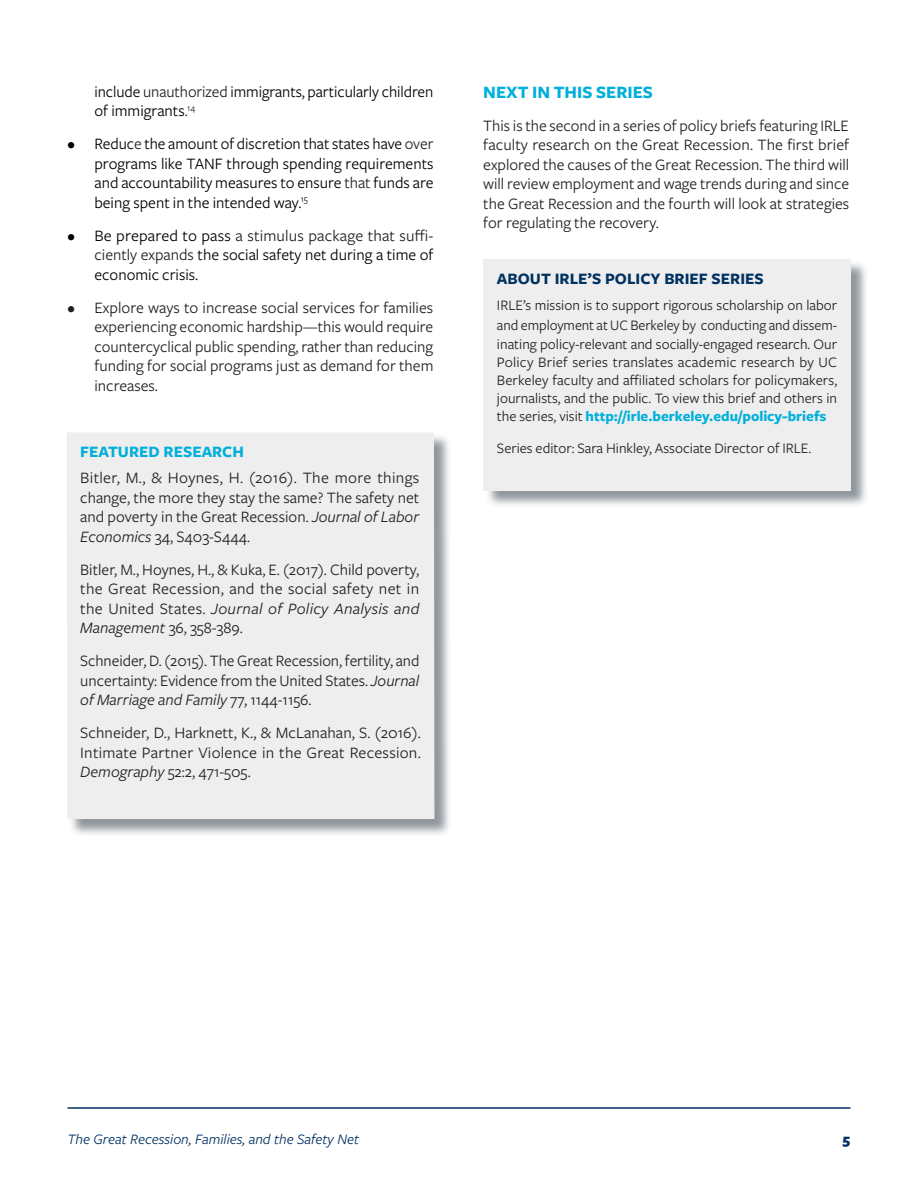
<style>
.page{position:relative;width:918px;height:1188px;background:#fff}
.page>*{position:absolute;margin:0;border:0;box-sizing:border-box;transform-origin:0 0}
.IRLE_style{font:700 18px "Freight Sans Pro";color:#00b0da}
.IRLE_style-2{font:16.5px/19.5px "Freight Sans Pro";color:#231f20;text-align:justify}
.t1{font:16.5px/19.5px "Freight Sans Pro";color:#000;text-align:justify}
.t2{font:700 16.5px "Freight Sans Pro";color:#003262}
.t3{font:700 16.5px "Freight Sans Pro";color:#00b0da}
.IRLE_style-3{font:15px/18px "Freight Sans Pro";color:#231f20;text-align:justify}
.t4{font:italic 15px "Freight Sans Pro";color:#003262}
.t5{font:900 15px "Freight Sans Pro";color:#003262}
.s1{color:#231f20}
.s2{font-style:italic}
.s3{font-weight:700;color:#00b0da}
</style>
<div class="page">
<hr style="left:68px;top:1107px;width:782px;height:2px;background:#003262">
<div style="left:68px;top:434px;width:384px;height:403px;background:#46535e;opacity:.6"></div>
<div style="left:67px;top:432px;width:367px;height:387px;background:#eee"></div>
<div style="left:485px;top:260px;width:384px;height:248px;background:#46535e;opacity:.6"></div>
<div style="left:483px;top:259px;width:368px;height:231px;background:#eee"></div>
<p class="t1" style="left:94px;top:81px;width:340px">include <span class="s1">unauthorized</span> immigrants, particularly children of immigrants<span class="s1">.</span><sup>14</sup></p>
<p class="t1" style="left:94px;top:134px;width:341px;text-indent:-27px">• Reduc<span class="s1">e</span> the amount of discretion that states have <span class="s1">over </span>programs like TANF through spending requirements and accountability measures to ensure <span class="s1">that</span> funds are being spent in the intended way.<sup>15</sup></p>
<p class="t1" style="left:94px;top:225px;width:341px;text-indent:-27px">• Be prepared to pass <span class="s1">a stimulus package that suffi&shy;ciently expands</span> the social safety net during a time of economic crisis.</p>
<p class="IRLE_style-2" style="left:94px;top:297px;width:341px;text-indent:-27px">• Explore ways to increase social services for families experiencing economic hardship—this would require countercyclical public spending, rather than reducing funding for social programs just as demand for them increases.</p>
<p class="t3" style="left:80px;top:440px;width:165px">FEATURED RESEARCH</p>
<p class="IRLE_style-2" style="left:80px;top:468px;width:341px">Bitler, M., &amp; Hoynes, H. (2016). The more things change, the more they stay the same? The safety net and poverty in the Great Recession. <span class="s2">Journal of Labor Economics</span> 34, S403-S444.</p>
<p class="IRLE_style-2" style="left:80px;top:559px;width:341px">Bitler, M., Hoynes, H., &amp; Kuka, E. (2017). Child poverty, the Great Recession, and the social safety net in the United States. <span class="s2">Journal of Policy Analysis and Management</span> 36, 358-389.</p>
<p class="IRLE_style-2" style="left:80px;top:651px;width:341px">Schneider, D. (2015). The Great Recession, fertility, and uncertainty: Evidence from the United States. <span class="s2">Journal of Marriage and Family</span> 77, 1144-1156.</p>
<p class="IRLE_style-2" style="left:80px;top:723px;width:342px">Schneider, D., Harknett, K., &amp; McLanahan, S. (2016).<br>Intimate Partner Violence in the Great Recession.<br><span class="s2">Demography</span> 52:2, 471-505.</p>
<p class="IRLE_style" style="left:483px;top:79px;width:171px">NEXT IN THIS SERIES</p>
<p class="IRLE_style-2" style="left:483px;top:115px;width:368px">This is the second in a series of policy briefs featuring IRLE faculty research on the Great Recession. The first brief explored the causes of the Great Recession. The third will will review employment and wage trends during and since the Great Recession and the fourth will look at strategies for regulating the recovery.</p>
<p class="t2" style="left:497px;top:267px;width:268px">ABOUT IRLE’S POLICY BRIEF SERIES</p>
<p class="IRLE_style-3" style="left:497px;top:295px;width:342px;line-height:19.5px">IRLE’s mission is to support rigorous scholarship on labor and employment at UC Berkeley by conducting and dissem&shy;inating policy-relevant and socially-engaged research. Our</p>
<p class="IRLE_style-3" style="left:497px;top:353px;width:342px">Policy Brief series translates academic research by UC Berkeley faculty and affiliated scholars for policymakers, journalists, and the public. To view this brief and others in the series, visit <span class="s3">http://irle.berkeley.edu/policy-briefs</span></p>
<p class="IRLE_style-3" style="left:497px;top:438px;width:316px">Series editor: Sara Hinkley, Associate Director of IRLE.</p>
<p class="t4" style="left:68px;top:1130px;width:293px">The Great Recession, Families, and the Safety Net</p>
<p class="t5" style="left:843px;top:1129px;width:9px">5</p>
</div>
